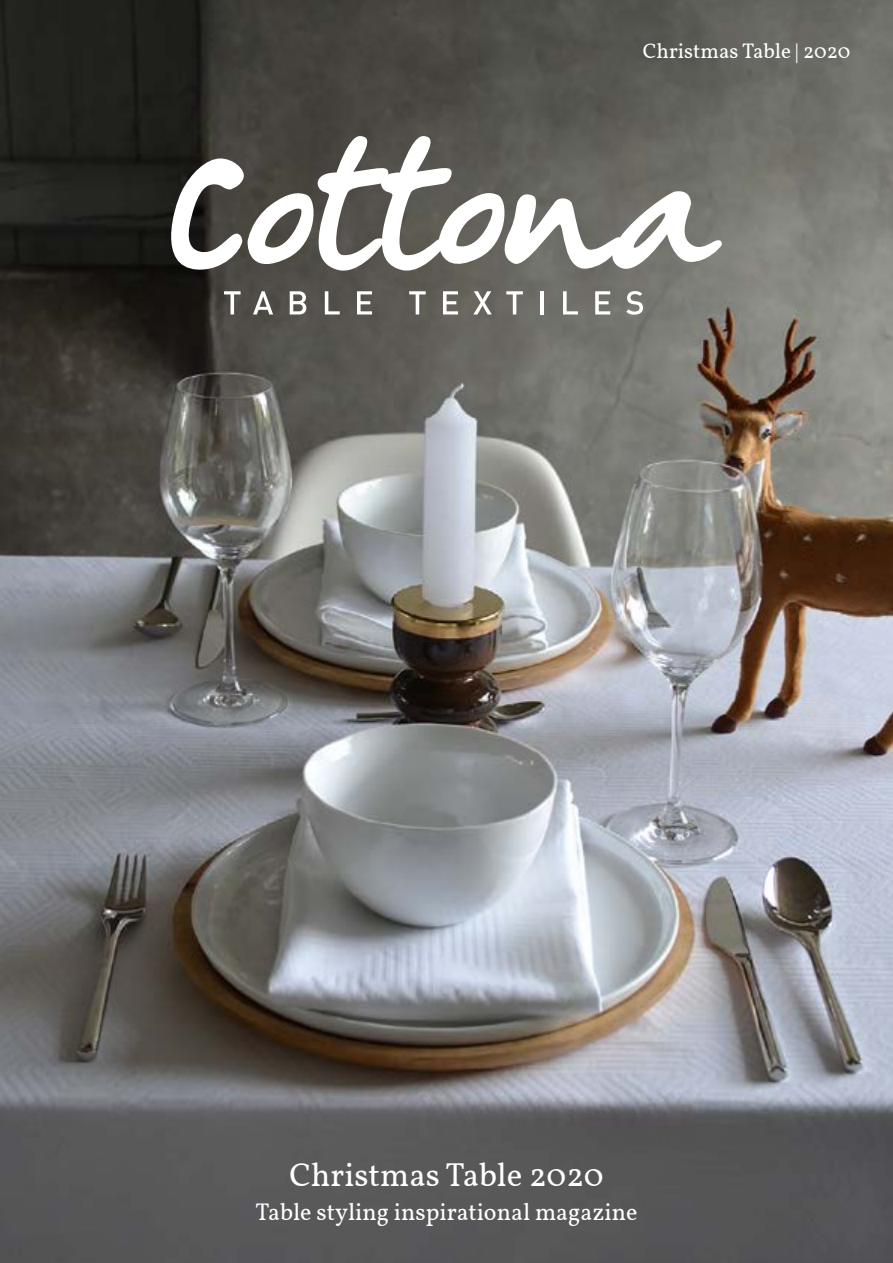
<style>
.page{position:relative;width:893px;height:1263px;background:#fff}
.page>*{position:absolute;margin:0;border:0;box-sizing:border-box;transform-origin:0 0}
.t1{font:33px "Vollkorn";color:#fff}
.t2{font:24px "Vollkorn";color:#fff}
.t3{font:21px "Vollkorn";color:#fff}
</style>
<div class="page">
<img style="left:0;top:0;width:893px;height:1263px">
<svg style="left:157px;top:136px;width:566px;height:145px"></svg>
<svg style="left:224px;top:291px;width:17px;height:23px"></svg>
<svg style="left:253px;top:291px;width:20px;height:23px"></svg>
<svg style="left:290px;top:291px;width:16px;height:23px"></svg>
<svg style="left:325px;top:291px;width:15px;height:23px"></svg>
<svg style="left:357px;top:291px;width:15px;height:23px"></svg>
<svg style="left:409px;top:291px;width:17px;height:23px"></svg>
<svg style="left:443px;top:291px;width:15px;height:23px"></svg>
<svg style="left:473px;top:291px;width:19px;height:23px"></svg>
<svg style="left:506px;top:291px;width:17px;height:23px"></svg>
<hr style="left:540px;top:291px;width:4px;height:23px;background:#fff">
<svg style="left:563px;top:291px;width:15px;height:23px"></svg>
<svg style="left:595px;top:291px;width:15px;height:23px"></svg>
<svg style="left:626px;top:291px;width:17px;height:24px"></svg>
<p class="t3" style="left:643px;top:36px;width:209px">Christmas Table | 2020</p>
<h1 class="t1" style="left:289px;top:1150px;width:316px">Christmas Table 2020</h1>
<p class="t2" style="left:256px;top:1194px;width:383px">Table styling inspirational magazine</p>
</div>
